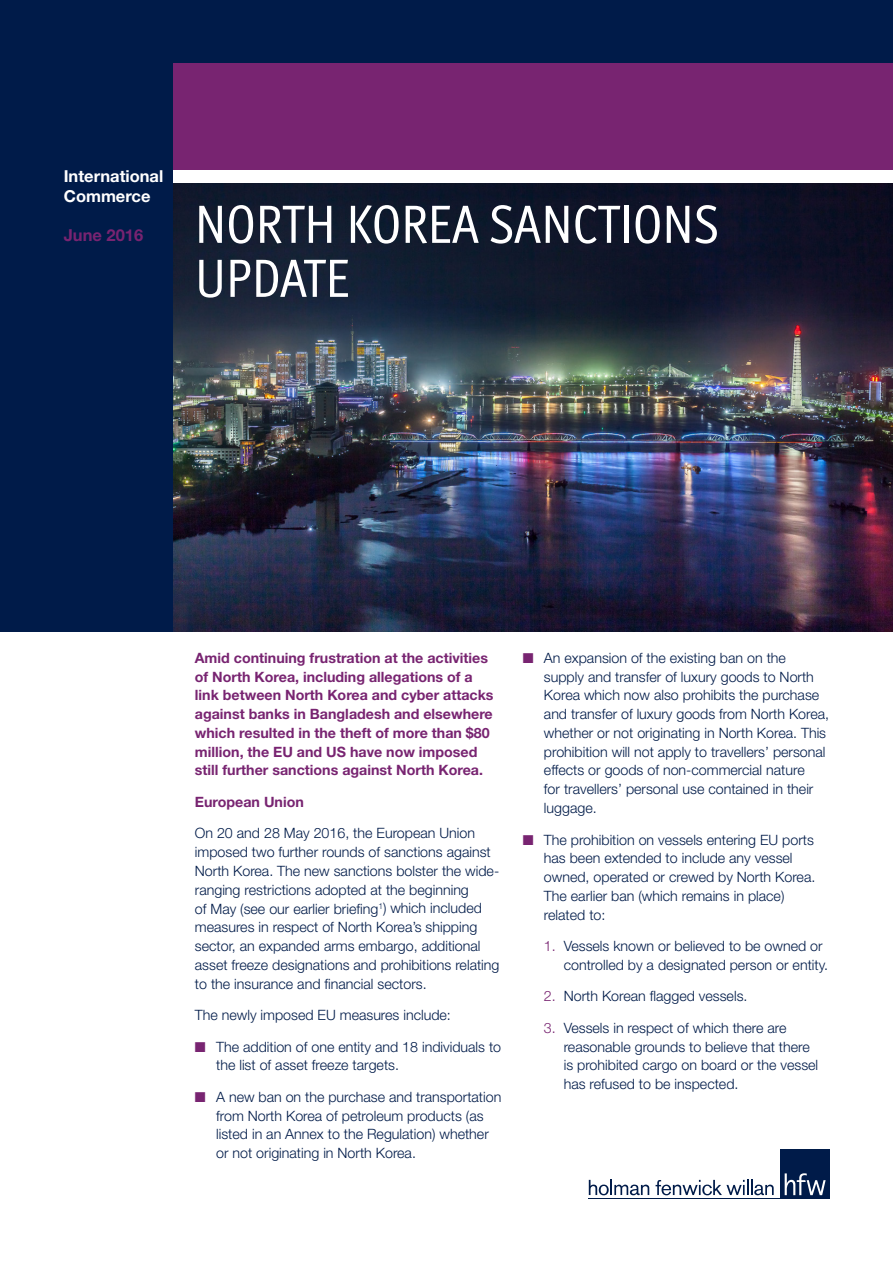
<style>
.page{position:relative;width:893px;height:1263px;background:#fff}
.page>*{position:absolute;margin:0;border:0;box-sizing:border-box;transform-origin:0 0}
.t1{font:54px/54px "Officina Display ITC Std";color:#fff}
.t2{font:700 16.5px/19.8px "Helvetica Neue LT Std";color:#fff}
.t3{font:700 16.5px "Helvetica Neue LT Std";color:#782471}
.t4{font:300 14.25px/18.8px "Helvetica Neue LT Std";color:#001b49}
.t5{font:700 14.25px/18.8px "Helvetica Neue LT Std";color:#782471}
.s1{color:#782471}
</style>
<div class="page">
<div style="left:0;top:0;width:893px;height:631px;background:#001b49"></div>
<img style="left:174px;top:183px;width:719px;height:448px">
<div style="left:174px;top:64px;width:719px;height:106px;background:#782471"></div>
<div style="left:174px;top:170px;width:719px;height:13px;background:#fff"></div>
<div style="left:780px;top:1149px;width:49px;height:50px;background:#001b49"></div>
<svg style="left:589px;top:1180px;width:60px;height:15px"></svg>
<svg style="left:656px;top:1180px;width:118px;height:15px"></svg>
<svg style="left:785px;top:1173px;width:41px;height:22px"></svg>
<hr style="left:588px;top:1198px;width:241px;height:1px;background:#001b49">
<p class="t2" style="left:64px;top:166px;width:101px">International<br>Commerce</p>
<p class="t3" style="left:64px;top:225px;width:81px">June 2016</p>
<h1 class="t1" style="left:195px;top:197px;width:526px">NORTH KOREA SANCTIONS<br>UPDATE</h1>
<p class="t5" style="left:195px;top:648px;width:300px">Amid continuing frustration at the activities of North Korea, including allegations of a link between North Korea and cyber attacks against banks in Bangladesh and elsewhere which resulted in the theft of more than $80 million, the EU and US have now imposed still further sanctions against North Korea.</p>
<p class="t5" style="left:195px;top:792px;width:110px">European Union</p>
<p class="t4" style="left:195px;top:824px;width:306px">On 20 and 28 May 2016, the European Union imposed two further rounds of sanctions against North Korea. The new sanctions bolster the wide&shy;ranging restrictions adopted at the beginning<br>of May (see our earlier briefing<sup>1</sup>) which included measures in respect of North Korea’s shipping sector, an expanded arms embargo, additional asset freeze designations and prohibitions relating to the insurance and financial sectors.</p>
<p class="t4" style="left:195px;top:1005px;width:258px">The newly imposed EU measures include:</p>
<p class="t4" style="left:216px;top:1037px;width:287px;text-indent:-21px"><span class="s1">■</span> The addition of one entity and 18 individuals to the list of asset freeze targets.</p>
<p class="t4" style="left:216px;top:1087px;width:287px;text-indent:-21px"><span class="s1">■</span> A new ban on the purchase and transportation from North Korea of petroleum products (as listed in an Annex to the Regulation) whether or not originating in North Korea.</p>
<p class="t4" style="left:544px;top:648px;width:287px;text-indent:-21px"><span class="s1">■</span> An expansion of the existing ban on the supply and transfer of luxury goods to North Korea which now also prohibits the purchase and transfer of luxury goods from North Korea, whether or not originating in North Korea. This prohibition will not apply to travellers’ personal effects or goods of non-commercial nature<br>for travellers’ personal use contained in their luggage.</p>
<p class="t4" style="left:544px;top:830px;width:273px;text-indent:-21px"><span class="s1">■</span> The prohibition on vessels entering EU ports has been extended to include any vessel owned, operated or crewed by North Korea.<br>The earlier ban (which remains in place) related to:</p>
<p class="t4" style="left:564px;top:936px;width:266px;text-indent:-20px"><span class="s1">1.</span> Vessels known or believed to be owned or controlled by a designated person or entity.</p>
<p class="t4" style="left:544px;top:986px;width:205px"><span class="s1">2.</span> North Korean flagged vessels.</p>
<p class="t4" style="left:564px;top:1018px;width:256px;text-indent:-20px"><span class="s1">3.</span> Vessels in respect of which there are reasonable grounds to believe that there is prohibited cargo on board or the vessel has refused to be inspected.</p>
</div>
